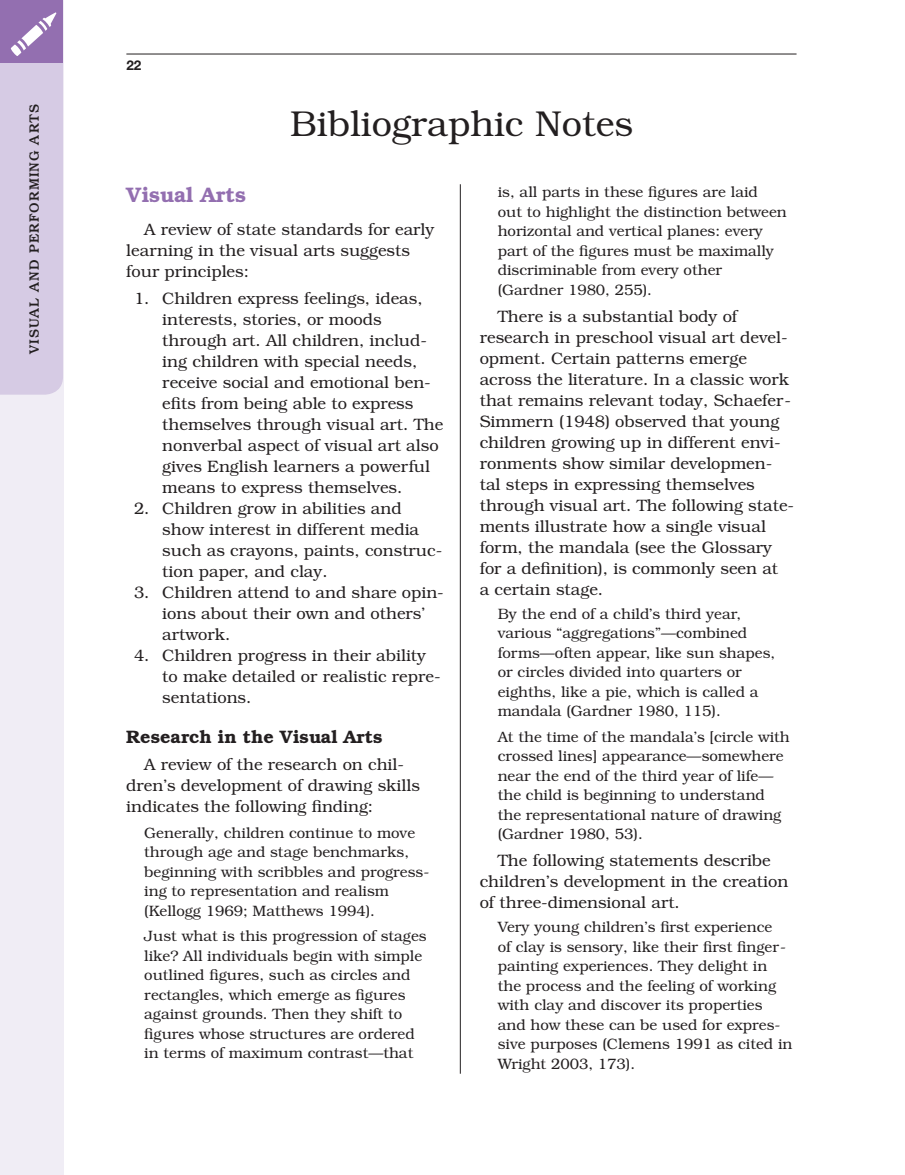
<style>
.page{position:relative;width:905px;height:1175px;background:#fff}
.page>*{position:absolute;margin:0;border:0;box-sizing:border-box;transform-origin:0 0}
.Strand_A{font:300 36px "Bookman";color:#231f20}
.Strand_A-2{font:600 21px "Bookman";color:#936fb0}
.Heading_2{font:600 18px "Bookman";color:#231f20}
.Body_Text{font:300 16.5px/21px "Bookman";color:#231f20}
.Numbers{font:300 16.5px/21px "Bookman";color:#231f20}
.Body_Text2{font:300 15px/19.5px "Bookman";color:#231f20}
.t1{font:500 13.5px "Bookman";letter-spacing:.06em;color:#231f20}
.t2{font:700 13.5px "Helvetica Neue";color:#231f20}
</style>
<div class="page">
<div style="left:0;top:0;width:63px;height:1174px;background:#f0edf5"></div>
<hr style="left:126px;top:54px;width:670px;height:1px;background:#231f20">
<svg style="left:0;top:0;width:63px;height:395px;background:#cdbedd"></svg>
<hr style="left:460px;top:184px;width:1px;height:889px;background:#231f20">
<p class="t2" style="left:126px;top:56px;width:17px">22</p>
<p class="t1" style="left:26px;top:354px;width:251px;rotate:-90deg">VISUAL AND PERFORMING ARTS</p>
<p class="Strand_A" style="left:290px;top:103px;width:344px">Bibliographic Notes</p>
<p class="Body_Text2" style="left:497px;top:182px;width:290px">is, all parts in these figures are laid<br>out to highlight the distinction between horizontal and vertical planes: every part of the figures must be maximally discriminable from every other (Gardner 1980, 255).</p>
<p class="Body_Text" style="left:479px;top:305px;width:316px;text-indent:18px">There is a substantial body of research in preschool visual art devel&shy;opment. Certain patterns emerge across the literature. In a classic work that remains relevant today, Schaefer-Simmern (1948) observed that young children growing up in different envi&shy;ronments show similar developmen&shy;tal steps in expressing themselves through visual art. The following state&shy;ments illustrate how a single visual form, the mandala (see the Glossary for a definition), is commonly seen at<br>a certain stage.</p>
<p class="Body_Text2" style="left:497px;top:604px;width:279px">By the end of a child’s third year, various “aggregations”—combined forms—often appear, like sun shapes, or circles divided into quarters or eighths, like a pie, which is called a mandala (Gardner 1980, 115).</p>
<p class="Body_Text2" style="left:497px;top:727px;width:293px">At the time of the mandala’s [circle with crossed lines] appearance—somewhere near the end of the third year of life— the child is beginning to understand the representational nature of drawing (Gardner 1980, 53).</p>
<p class="Body_Text" style="left:479px;top:850px;width:310px;text-indent:18px">The following statements describe children’s development in the creation of three-dimensional art.</p>
<p class="Body_Text2" style="left:497px;top:917px;width:296px">Very young children’s first experience<br>of clay is sensory, like their first finger&shy;painting experiences. They delight in the process and the feeling of working with clay and discover its properties and how these can be used for expres&shy;sive purposes (Clemens 1991 as cited in Wright 2003, 173).</p>
<p class="Strand_A-2" style="left:126px;top:182px;width:121px">Visual Arts</p>
<p class="Body_Text" style="left:126px;top:219px;width:309px;text-indent:18px">A review of state standards for early learning in the visual arts suggests four principles:</p>
<p class="Numbers" style="left:162px;top:288px;width:282px;text-indent:-28px">1. Children express feelings, ideas, interests, stories, or moods through art. All children, includ&shy;ing children with special needs, receive social and emotional ben&shy;efits from being able to express themselves through visual art. The nonverbal aspect of visual art also gives English learners a powerful means to express themselves.</p>
<p class="Numbers" style="left:162px;top:498px;width:281px;text-indent:-28px">2. Children grow in abilities and show interest in different media such as crayons, paints, construc&shy;tion paper, and clay.</p>
<p class="Numbers" style="left:162px;top:582px;width:283px;text-indent:-28px">3. Children attend to and share opin&shy;ions about their own and others’ artwork.</p>
<p class="Numbers" style="left:162px;top:645px;width:280px;text-indent:-28px">4. Children progress in their ability to make detailed or realistic repre&shy;sentations.</p>
<p class="Heading_2" style="left:126px;top:726px;width:258px">Research in the Visual Arts</p>
<p class="Body_Text" style="left:126px;top:754px;width:295px;text-indent:18px">A review of the research on chil&shy;dren’s development of drawing skills indicates the following finding:</p>
<p class="Body_Text2" style="left:144px;top:823px;width:286px">Generally, children continue to move through age and stage benchmarks, beginning with scribbles and progress&shy;ing to representation and realism (Kellogg 1969; Matthews 1994).</p>
<p class="Body_Text2" style="left:144px;top:926px;width:284px">Just what is this progression of stages like? All individuals begin with simple outlined figures, such as circles and rectangles, which emerge as figures against grounds. Then they shift to figures whose structures are ordered in terms of maximum contrast—that</p>
</div>
